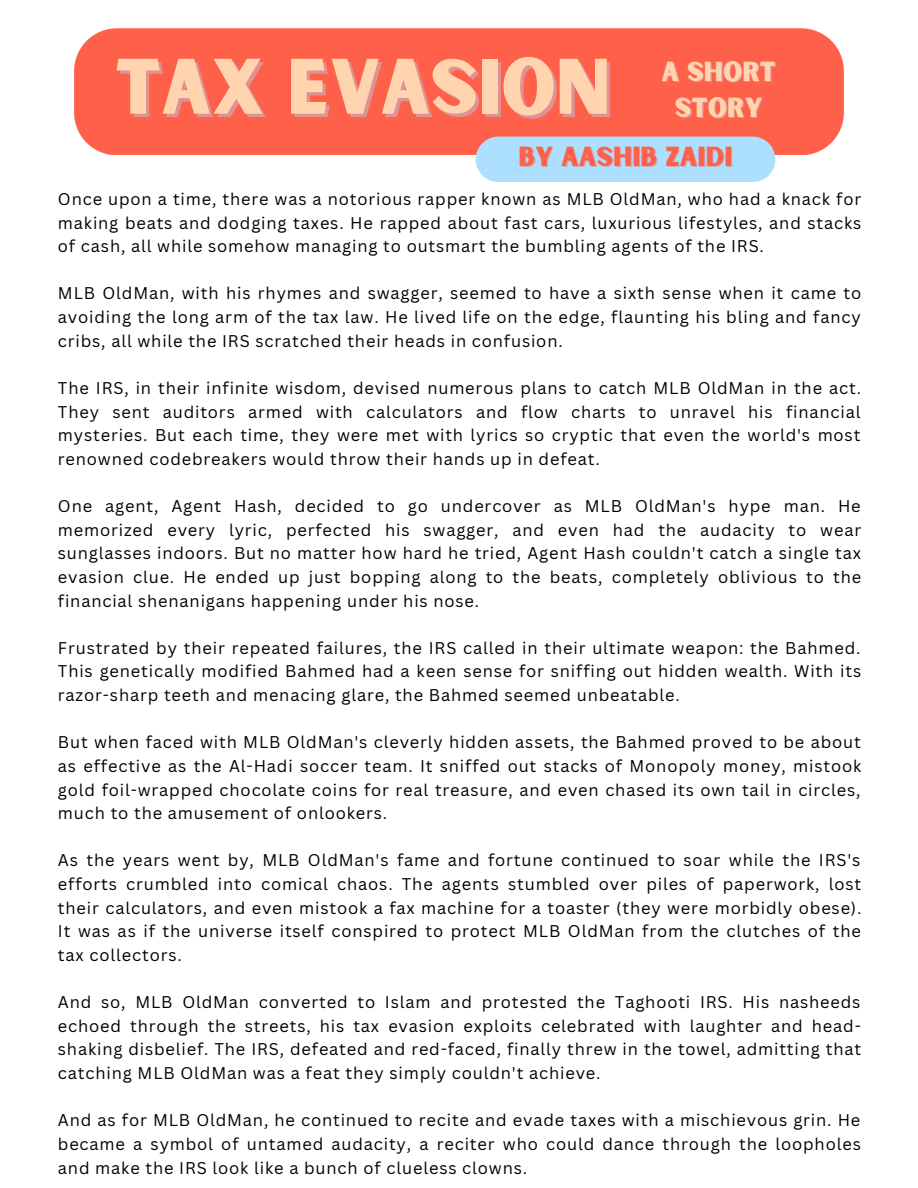
<style>
.page{position:relative;width:918px;height:1188px;background:#fff}
.page>*{position:absolute;margin:0;border:0;box-sizing:border-box;transform-origin:0 0}
.t1{font:75px "Sunborn Sans One";color:#ffd4ae}
.t2{font:26.4px "Sunborn Sans One";color:#ff604a}
.t3{font:26.4px/37.2px "Sunborn Sans One";color:#ffd4ae;text-align:center}
.t4{font:16.5px/23.7px "Canva Sans";letter-spacing:.05em;color:#000;text-align:justify}
.s1{color:rgb(173 223 255/.4)}
</style>
<div class="page">
<div style="left:74px;top:28px;width:770px;height:127px;background:#ff604a"></div>
<div style="left:476px;top:137px;width:299px;height:45px;background:#addfff;border-radius:23px"></div>
<p class="t1" style="left:115px;top:39px;width:497px">TAX EVASION</p>
<p class="t2" style="left:519px;top:140px;width:216px">BY AASHIB ZAIDI</p>
<p class="t3" style="left:662px;top:54px;width:116px">A SHORT<br><span class="s1">STORY</span></p>
<p class="t4" style="left:58px;top:187px;width:805px">Once upon a time, there was a notorious rapper known as MLB OldMan, who had a knack for making beats and dodging taxes. He rapped about fast cars, luxurious lifestyles, and stacks of cash, all while somehow managing to outsmart the bumbling agents of the IRS.</p>
<p class="t4" style="left:58px;top:281px;width:805px">MLB OldMan, with his rhymes and swagger, seemed to have a sixth sense when it came to avoiding the long arm of the tax law. He lived life on the edge, flaunting his bling and fancy cribs, all while the IRS scratched their heads in confusion.</p>
<p class="t4" style="left:58px;top:376px;width:805px">The IRS, in their infinite wisdom, devised numerous plans to catch MLB OldMan in the act.<br>They sent auditors armed with calculators and flow charts to unravel his financial mysteries. But each time, they were met with lyrics so cryptic that even the world's most renowned codebreakers would throw their hands up in defeat.</p>
<p class="t4" style="left:58px;top:494px;width:805px">One agent, Agent Hash, decided to go undercover as MLB OldMan's hype man. He memorized every lyric, perfected his swagger, and even had the audacity to wear sunglasses indoors. But no matter how hard he tried, Agent Hash couldn't catch a single tax evasion clue. He ended up just bopping along to the beats, completely oblivious to the financial shenanigans happening under his nose.</p>
<p class="t4" style="left:58px;top:636px;width:805px">Frustrated by their repeated failures, the IRS called in their ultimate weapon: the Bahmed.<br>This genetically modified Bahmed had a keen sense for sniffing out hidden wealth. With its razor-sharp teeth and menacing glare, the Bahmed seemed unbeatable.</p>
<p class="t4" style="left:58px;top:730px;width:805px">But when faced with MLB OldMan's cleverly hidden assets, the Bahmed proved to be about as effective as the Al-Hadi soccer team. It sniffed out stacks of Monopoly money, mistook gold foil-wrapped chocolate coins for real treasure, and even chased its own tail in circles, much to the amusement of onlookers.</p>
<p class="t4" style="left:58px;top:848px;width:805px">As the years went by, MLB OldMan's fame and fortune continued to soar while the IRS's efforts crumbled into comical chaos. The agents stumbled over piles of paperwork, lost their calculators, and even mistook a fax machine for a toaster (they were morbidly obese).<br>It was as if the universe itself conspired to protect MLB OldMan from the clutches of the tax collectors.</p>
<p class="t4" style="left:58px;top:990px;width:805px">And so, MLB OldMan converted to Islam and protested the Taghooti IRS. His nasheeds echoed through the streets, his tax evasion exploits celebrated with laughter and head&shy;shaking disbelief. The IRS, defeated and red-faced, finally threw in the towel, admitting that catching MLB OldMan was a feat they simply couldn't achieve.</p>
<p class="t4" style="left:58px;top:1108px;width:804px">And as for MLB OldMan, he continued to recite and evade taxes with a mischievous grin. He became a symbol of untamed audacity, a reciter who could dance through the loopholes and make the IRS look like a bunch of clueless clowns.</p>
</div>
